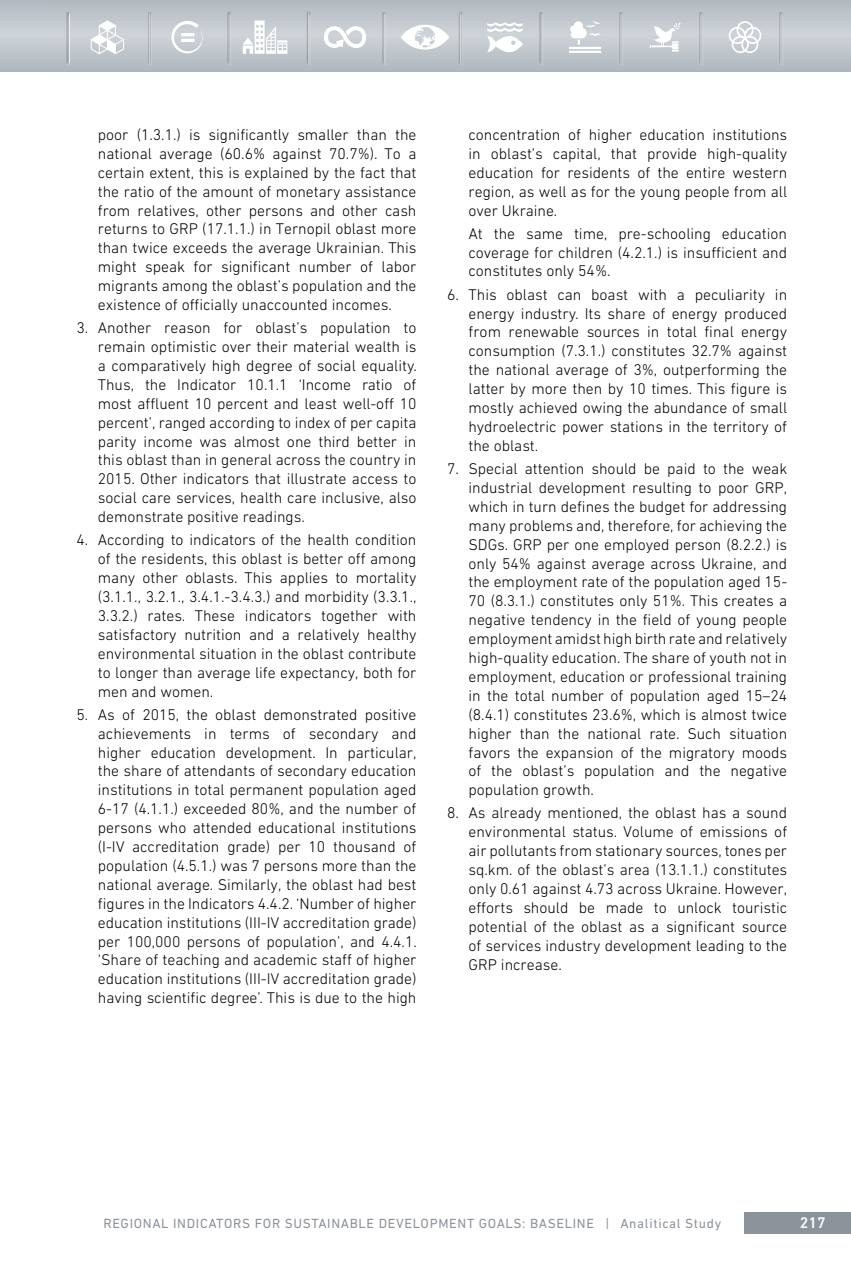
<style>
.page{position:relative;width:851px;height:1263px;background:#fff}
.page>*{position:absolute;margin:0;border:0;box-sizing:border-box;transform-origin:0 0}
.t1{font:300 15.75px/18.9px "DIN Next W1 G";color:#000;text-align:justify}
.t2{font:500 15.75px "DIN Next W1 G";color:#fff}
.t3{font:13.5px "DIN Next W1 G";letter-spacing:.05em;color:#8c939b}
</style>
<div class="page">
<div style="left:744px;top:1212px;width:106px;height:21px;background:#8c939b"></div>
<svg style="left:0;top:0;width:49px;height:71px;background:#bec5cb"></svg>
<div style="left:49px;top:0;width:801px;height:71px;background:linear-gradient(to bottom,#c1c7cd,#bfc5cb)"></div>
<svg style="left:91px;top:20px;width:33px;height:34px"></svg>
<svg style="left:170px;top:20px;width:34px;height:33px"></svg>
<svg style="left:243px;top:20px;width:44px;height:34px"></svg>
<svg style="left:324px;top:26px;width:42px;height:22px"></svg>
<svg style="left:400px;top:25px;width:49px;height:25px"></svg>
<svg style="left:487px;top:22px;width:36px;height:30px"></svg>
<hr style="left:569px;top:47px;width:32px;height:2px;background:#fff">
<hr style="left:569px;top:51px;width:32px;height:2px;background:#fff">
<svg style="left:570px;top:21px;width:30px;height:24px"></svg>
<svg style="left:649px;top:23px;width:31px;height:29px"></svg>
<svg style="left:728px;top:21px;width:33px;height:32px"></svg>
<div style="left:66px;top:13px;width:5px;height:52px;background:#aeb6bc"></div>
<hr style="left:66px;top:12px;width:4px;height:51px;background:#afb4b9">
<svg style="left:67px;top:11px;width:4px;height:51px"></svg>
<svg style="left:68px;top:13px;width:4px;height:52px"></svg>
<div style="left:147px;top:11px;width:5px;height:53px;background:#aab0b5"></div>
<svg style="left:148px;top:13px;width:4px;height:52px"></svg>
<div style="left:226px;top:11px;width:5px;height:53px;background:#c2c9ce"></div>
<svg style="left:227px;top:12px;width:4px;height:53px"></svg>
<hr style="left:306px;top:11px;width:4px;height:53px;background:#b2b9bf">
<svg style="left:306px;top:12px;width:4px;height:53px"></svg>
<svg style="left:382px;top:13px;width:4px;height:52px"></svg>
<div style="left:458px;top:11px;width:5px;height:53px;background:#b7bdc3"></div>
<svg style="left:458px;top:12px;width:5px;height:53px"></svg>
<div style="left:538px;top:11px;width:5px;height:53px;background:#a5abb1"></div>
<svg style="left:539px;top:13px;width:4px;height:52px"></svg>
<div style="left:618px;top:11px;width:5px;height:53px;background:#a3a9ae"></div>
<svg style="left:618px;top:13px;width:5px;height:52px"></svg>
<svg style="left:698px;top:13px;width:5px;height:52px"></svg>
<svg style="left:778px;top:13px;width:5px;height:52px"></svg>
<p class="t1" style="left:98px;top:125px;width:320px">poor (1.3.1.) is significantly smaller than the national average (60.6% against 70.7%). To a certain extent, this is explained by the fact that the ratio of the amount of monetary assistance from relatives, other persons and other cash returns to GRP (17.1.1.) in Ternopil oblast more than twice exceeds the average Ukrainian. This might speak for significant number of labor migrants among the oblast’s population and the existence of officially unaccounted incomes.</p>
<p class="t1" style="left:98px;top:318px;width:320px;text-indent:-21px">3. Another reason for oblast’s population to remain optimistic over their material wealth is a comparatively high degree of social equality.<br>Thus, the Indicator 10.1.1 ‘Income ratio of most affluent 10 percent and least well-off 10 percent’, ranged according to index of per capita parity income was almost one third better in this oblast than in general across the country in 2015. Other indicators that illustrate access to social care services, health care inclusive, also demonstrate positive readings.</p>
<p class="t1" style="left:98px;top:530px;width:320px;text-indent:-21px">4. According to indicators of the health condition of the residents, this oblast is better off among many other oblasts. This applies to mortality (3.1.1., 3.2.1., 3.4.1.-3.4.3.) and morbidity (3.3.1., 3.3.2.) rates. These indicators together with satisfactory nutrition and a relatively healthy environmental situation in the oblast contribute to longer than average life expectancy, both for men and women.</p>
<p class="t1" style="left:98px;top:705px;width:320px;text-indent:-21px">5. As of 2015, the oblast demonstrated positive achievements in terms of secondary and higher education development. In particular, the share of attendants of secondary education institutions in total permanent population aged 6-17 (4.1.1.) exceeded 80%, and the number of persons who attended educational institutions (I-IV accreditation grade) per 10 thousand of population (4.5.1.) was 7 persons more than the national average. Similarly, the oblast had best figures in the Indicators 4.4.2. ‘Number of higher education institutions (III-IV accreditation grade) per 100,000 persons of population’, and 4.4.1. ‘Share of teaching and academic staff of higher education institutions (III-IV accreditation grade) having scientific degree’. This is due to the high</p>
<p class="t1" style="left:468px;top:125px;width:320px">concentration of higher education institutions in oblast’s capital, that provide high-quality education for residents of the entire western region, as well as for the young people from all over Ukraine.</p>
<p class="t1" style="left:468px;top:224px;width:320px">At the same time, pre-schooling education coverage for children (4.2.1.) is insufficient and constitutes only 54%.</p>
<p class="t1" style="left:468px;top:285px;width:320px;text-indent:-21px">6. This oblast can boast with a peculiarity in energy industry. Its share of energy produced from renewable sources in total final energy consumption (7.3.1.) constitutes 32.7% against the national average of 3%, outperforming the latter by more then by 10 times. This figure is mostly achieved owing the abundance of small hydroelectric power stations in the territory of the oblast.</p>
<p class="t1" style="left:468px;top:459px;width:320px;text-indent:-21px">7. Special attention should be paid to the weak industrial development resulting to poor GRP, which in turn defines the budget for addressing many problems and, therefore, for achieving the SDGs. GRP per one employed person (8.2.2.) is only 54% against average across Ukraine, and the employment rate of the population aged 15- 70 (8.3.1.) constitutes only 51%. This creates a negative tendency in the field of young people employment amidst high birth rate and relatively high-quality education. The share of youth not in employment, education or professional training in the total number of population aged 15–24 (8.4.1) constitutes 23.6%, which is almost twice higher than the national rate. Such situation favors the expansion of the migratory moods of the oblast’s population and the negative population growth.</p>
<p class="t1" style="left:468px;top:803px;width:320px;text-indent:-21px">8. As already mentioned, the oblast has a sound environmental status. Volume of emissions of air pollutants from stationary sources, tones per sq.km. of the oblast’s area (13.1.1.) constitutes only 0.61 against 4.73 across Ukraine. However, efforts should be made to unlock touristic potential of the oblast as a significant source of services industry development leading to the GRP increase.</p>
<p class="t3" style="left:103px;top:1215px;width:619px">REGIONAL INDICATORS FOR SUSTAINABLE DEVELOPMENT GOALS: BASELINE | Analitical Study</p>
<p class="t2" style="left:799px;top:1214px;width:27px">217</p>
</div>
